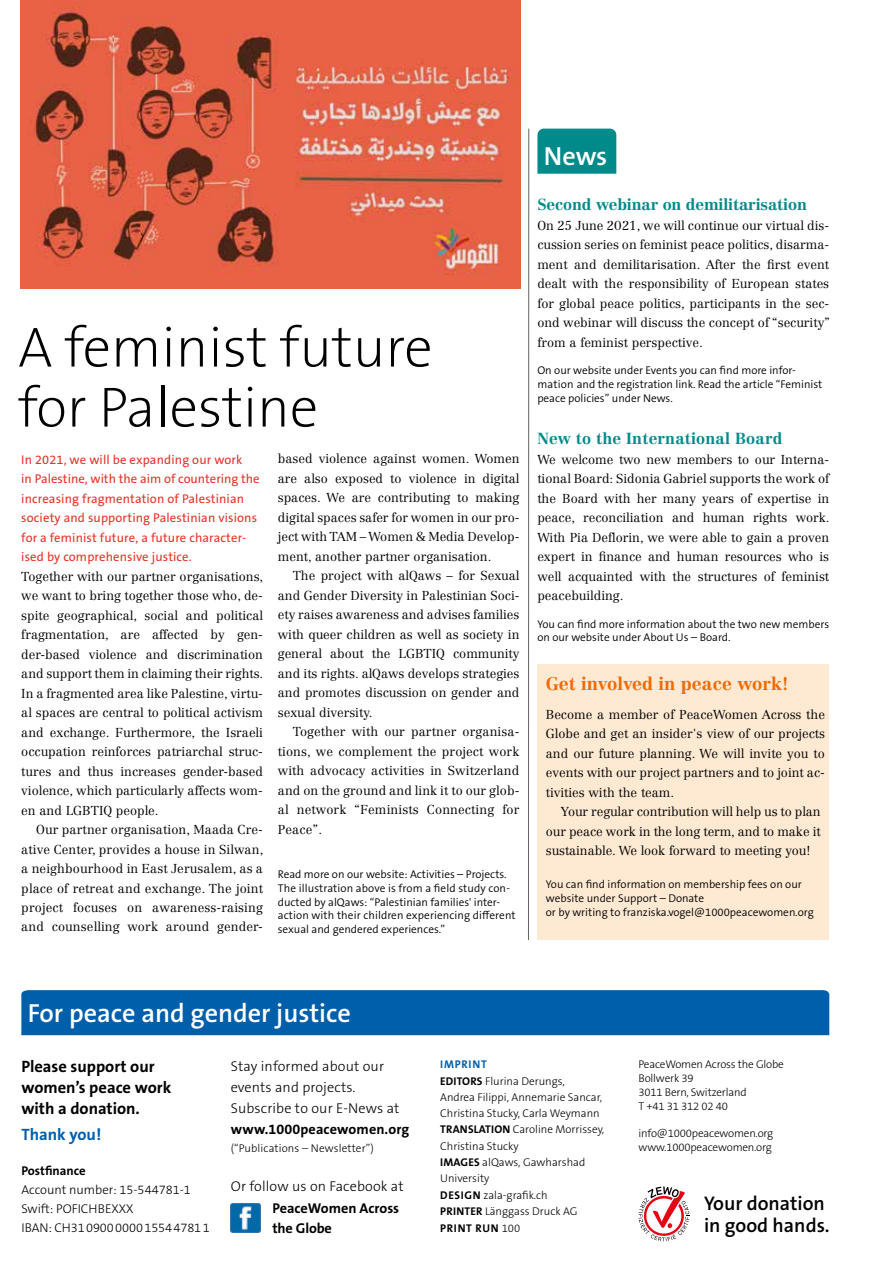
<style>
.page{position:relative;width:893px;height:1263px;background:#fff}
.page>*{position:absolute;margin:0;border:0;box-sizing:border-box;transform-origin:0 0}
.t1{font:200 57px/60px "The Sans B W2";letter-spacing:-.005em;color:#000}
.t2{font:600 26.25px "The Sans B W6";color:#fff}
.t3{font:600 19.8px/22.5px "The Sans B W6";color:#000}
.t4{font:700 18px "Centennial LT Std";color:#ed6a06}
.t5{font:700 16.5px/21px "The Sans B W7";color:#000}
.t6{font:700 16.5px "The Sans B W7";color:#005faa}
.t7{font:700 15.75px "Centennial LT Std";letter-spacing:-.01em;color:#008a89}
.t8{font:700 15.75px "Centennial LT Std";letter-spacing:.01em;color:#008a89}
.t9{font:300 14.25px/21px "The Sans B W3";letter-spacing:.01em;color:#000}
.t10{font:700 14.25px/19.5px "The Sans B W7";color:#000}
.t11{font:300 12.75px/19.5px "Centennial LT Std";color:#000;text-align:justify}
.t12{font:12.75px/19.5px "The Sans B W5 Plain";letter-spacing:.01em;color:#e63329}
.t13{font:300 12.75px/19px "The Sans B W3";color:#000}
.t14{font:700 12.75px "The Sans B W7";color:#000}
.t15{font:300 11.25px/13.8px "The Sans B W4";color:#000}
.t16{font:300 11.25px/16.4px "The Sans B W3";color:#000}
.t17{font:700 11.25px "The Sans B W7";letter-spacing:.055em;color:#000}
.t18{font:700 11.25px "The Sans B W7";letter-spacing:.065em;color:#005faa}
.s1{font-family:"The Sans B W7";font-weight:700}
.s2{font-family:"The Sans B W3";font-weight:300}
</style>
<div class="page">
<div style="left:537px;top:665px;width:292px;height:275px;background:#feead3"></div>
<img style="left:21px;top:0;width:499px;height:288px">
<div style="left:21px;top:990px;width:808px;height:45px;background:#005faa"></div>
<img style="left:231px;top:1203px;width:29px;height:29px">
<div style="left:537px;top:129px;width:79px;height:45px;background:#008a89"></div>
<hr style="left:528px;top:129px;width:1px;height:811px;background:#646363">
<svg style="left:638px;top:1186px;width:51px;height:55px"></svg>
<h1 class="t1" style="left:18px;top:318px;width:416px">A feminist future for Palestine</h1>
<p class="t12" style="left:21px;top:450px;width:240px">In 2021, we will be expanding our work<br>in Palestine, with the aim of countering the increasing fragmentation of Palestinian society and supporting Palestinian visions for a feminist future, a future character&shy;ised by comprehensive justice.</p>
<p class="t11" style="left:21px;top:566px;width:244px">Together with our partner organisations, we want to bring together those who, de&shy;spite geographical, social and political fragmentation, are affected by gen&shy;der-based violence and discrimination and support them in claiming their rights.<br>In a fragmented area like Palestine, virtu&shy;al spaces are central to political activism and exchange. Furthermore, the Israeli occupation reinforces patriarchal struc&shy;tures and thus increases gender-based violence, which particularly affects wom&shy;en and LGBTIQ people.</p>
<p class="t11" style="left:21px;top:820px;width:244px;text-indent:15px">Our partner organisation, Maada Cre&shy;ative Center, provides a house in Silwan, a neighbourhood in East Jerusalem, as a place of retreat and exchange. The joint project focuses on awareness-raising and counselling work around gender-</p>
<p class="t11" style="left:278px;top:449px;width:243px">based violence against women. Women are also exposed to violence in digital spaces. We are contributing to making digital spaces safer for women in our pro&shy;ject with TAM – Women &amp; Media Develop&shy;ment, another partner organisation.</p>
<p class="t11" style="left:278px;top:566px;width:243px;text-indent:15px">The project with alQaws – for Sexual and Gender Diversity in Palestinian Soci&shy;ety raises awareness and advises families with queer children as well as society in general about the LGBTIQ community and its rights. alQaws develops strategies and promotes discussion on gender and sexual diversity.</p>
<p class="t11" style="left:278px;top:722px;width:243px;text-indent:15px">Together with our partner organisa&shy;tions, we complement the project work with advocacy activities in Switzerland and on the ground and link it to our glob&shy;al network “Feminists Connecting for Peace”.</p>
<p class="t15" style="left:278px;top:867px;width:239px">Read more on our website: Activities – Projects.<br>The illustration above is from a field study con&shy;ducted by alQaws: “Palestinian families' inter&shy;action with their children experiencing different sexual and gendered experiences.”</p>
<h2 class="t2" style="left:544px;top:139px;width:65px">News</h2>
<p class="t7" style="left:537px;top:195px;width:271px">Second webinar on demilitarisation</p>
<p class="t11" style="left:537px;top:215px;width:294px">On 25 June 2021, we will continue our virtual dis&shy;cussion series on feminist peace politics, disarma&shy;ment and demilitarisation. After the first event dealt with the responsibility of European states for global peace politics, participants in the sec&shy;ond webinar will discuss the concept of “security” from a feminist perspective.</p>
<p class="t15" style="left:537px;top:363px;width:287px">On our website under Events you can find more infor&shy;mation and the registration link. Read the article “Feminist peace policies” under News.</p>
<p class="t8" style="left:537px;top:429px;width:246px">New to the International Board</p>
<p class="t11" style="left:537px;top:449px;width:294px">We welcome two new members to our Interna&shy;tional Board: Sidonia Gabriel supports the work of the Board with her many years of expertise in peace, reconciliation and human rights work.<br>With Pia Deflorin, we were able to gain a proven expert in finance and human resources who is well acquainted with the structures of feminist peacebuilding.</p>
<p class="t15" style="left:537px;top:617px;width:293px">You can find more information about the two new members on our website under About Us – Board.</p>
<h3 class="t4" style="left:546px;top:673px;width:244px">Get involved in peace work!</h3>
<p class="t11" style="left:546px;top:704px;width:281px">Become a member of PeaceWomen Across the Globe and get an insider's view of our projects and our future planning. We will invite you to events with our project partners and to joint ac&shy;tivities with the team.</p>
<p class="t11" style="left:546px;top:802px;width:276px;text-indent:15px">Your regular contribution will help us to plan our peace work in the long term, and to make it sustainable. We look forward to meeting you!</p>
<p class="t15" style="left:546px;top:878px;width:269px">You can find information on membership fees on our website under Support – Donate<br>or by writing to franziska.vogel@1000peacewomen.org</p>
<h2 class="t2" style="left:28px;top:997px;width:325px">For peace and gender justice</h2>
<p class="t5" style="left:21px;top:1056px;width:151px">Please support our women’s peace work with a donation.</p>
<p class="t6" style="left:21px;top:1123px;width:81px">Thank you!</p>
<p class="t14" style="left:21px;top:1163px;width:66px">Postfinance</p>
<p class="t13" style="left:21px;top:1180px;width:190px">Account number: 15-544781-1<br>Swift: POFICHBEXXX<br>IBAN: CH3109000000155447811</p>
<p class="t9" style="left:231px;top:1055px;width:170px">Stay informed about our events and projects.<br>Subscribe to our E-News at</p>
<p class="t10" style="left:231px;top:1119px;width:180px">www.1000peacewomen.org</p>
<p class="t16" style="left:231px;top:1139px;width:144px">(“Publications – Newsletter”)</p>
<p class="t9" style="left:231px;top:1175px;width:174px">Or follow us on Facebook at</p>
<p class="t10" style="left:272px;top:1198px;width:128px">PeaceWomen Across the Globe</p>
<p class="t18" style="left:440px;top:1057px;width:48px">IMPRINT</p>
<p class="t16" style="left:440px;top:1073px;width:166px"><span class="s1">EDITORS</span> Flurina Derungs,<br>Andrea Filippi, Annemarie Sancar,<br>Christina Stucky, Carla Weymann<br><span class="s1">TRANSLATION</span> Caroline Morrissey,<br>Christina Stucky<br><span class="s1">IMAGES</span> alQaws, Gawharshad<br>University<br><span class="s1">DESIGN</span> zala-grafik.ch<br><span class="s1">PRINTER</span> Länggass Druck AG</p>
<p class="t17" style="left:440px;top:1221px;width:82px">PRINT RUN <span class="s2">100</span></p>
<p class="t16" style="left:638px;top:1058px;width:147px;line-height:13.8px">PeaceWomen Across the Globe<br>Bollwerk 39<br>3011 Bern, Switzerland<br>T +41 31 312 02 40</p>
<p class="t16" style="left:638px;top:1127px;width:136px;line-height:13.8px">info@1000peacewomen.org www.1000peacewomen.org</p>
<h3 class="t3" style="left:704px;top:1192px;width:127px">Your donation in good hands.</h3>
</div>
